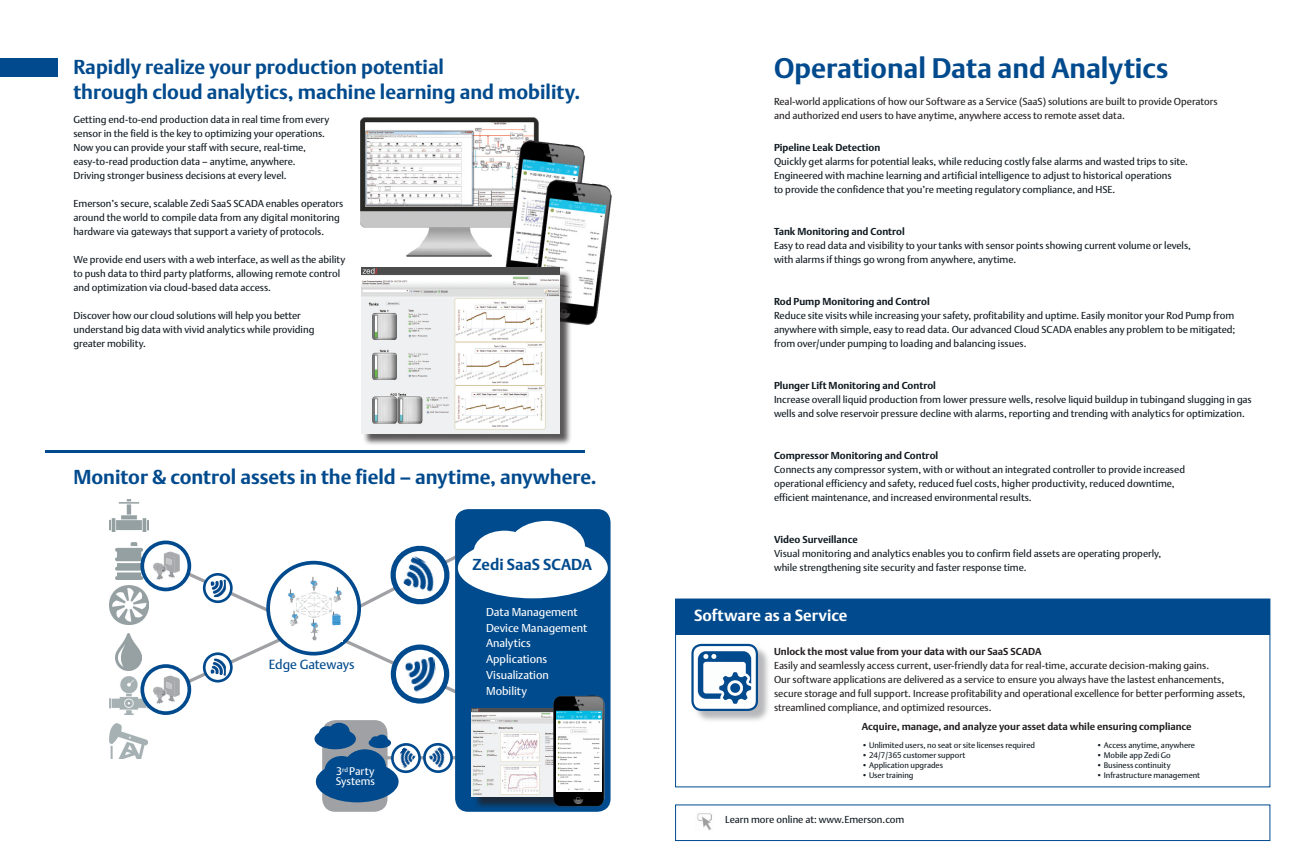
<style>
.page{position:relative;width:1296px;height:864px;background:#fff}
.page>*{position:absolute;margin:0;border:0;box-sizing:border-box;transform-origin:0 0}
.t1{font:700 28px "DTL Argo ST";color:#004a8d}
.t2{font:700 20px "DTL Argo ST";color:#004a8d}
.t3{font:700 16px "DTL Argo ST";color:#fff}
.t4{font:700 15.7px "DTL Argo ST";color:#004a8d}
.t5{font:13.1px "DTL Argo T";letter-spacing:-.005em;color:#004a8d}
.t6{font:11.4px "DTL Argo T";color:#fff}
.t7{font:10.9px "DTL Argo T";color:#fff}
.t8{font:10px/14px "DTL Argo T";color:#101a21}
.t9{font:10px/14px "DTL Argo T";color:#231f20}
.t10{font:700 10px "DTL Argo ST";color:#101a21}
.t11{font:700 10px "DTL Argo ST";color:#231f20}
.t12{font:8px "DTL Argo T";color:#101a21}
</style>
<div class="page">
<img style="left:110px;top:499px;width:38px;height:33px">
<img style="left:110px;top:585px;width:38px;height:40px">
<img style="left:116px;top:542px;width:26px;height:37px">
<img style="left:110px;top:676px;width:38px;height:38px">
<img style="left:110px;top:723px;width:38px;height:35px">
<img style="left:116px;top:634px;width:26px;height:37px">
<img style="left:361px;top:118px;width:251px;height:208px">
<svg style="left:142px;top:666px;width:47px;height:47px"></svg>
<div style="left:140px;top:664px;width:51px;height:51px;border:4px solid #004a8d;border-radius:50%"></div>
<hr style="left:380px;top:756px;width:80px;height:3px;background:#a0a1a5">
<div style="left:322px;top:720px;width:66px;height:92px;background:#a0a1a5;border-radius:13px"></div>
<div style="left:316px;top:761px;width:83px;height:41px;background:#004a8d;border-radius:50%"></div>
<div style="left:325px;top:756px;width:34px;height:29px;background:#004a8d;border-radius:50%"></div>
<div style="left:344px;top:749px;width:42px;height:36px;background:#004a8d;border-radius:50%"></div>
<div style="left:315px;top:729px;width:41px;height:20px;background:#004a8d;border-radius:50%"></div>
<div style="left:319px;top:726px;width:17px;height:14px;background:#004a8d;border-radius:50%"></div>
<div style="left:329px;top:723px;width:21px;height:17px;background:#004a8d;border-radius:50%"></div>
<div style="left:369px;top:738px;width:22px;height:10px;background:#004a8d;border-radius:50%"></div>
<div style="left:371px;top:736px;width:9px;height:8px;background:#004a8d;border-radius:50%"></div>
<div style="left:376px;top:735px;width:12px;height:9px;background:#004a8d;border-radius:50%"></div>
<svg style="left:390px;top:743px;width:64px;height:31px"></svg>
<img style="left:394px;top:747px;width:22px;height:23px">
<div style="left:675px;top:599px;width:594px;height:36px;background:#004a8d"></div>
<div style="left:0;top:58px;width:57px;height:19px;background:#004a8d"></div>
<hr style="left:45px;top:450px;width:540px;height:3px;background:#004a8d">
<div style="left:675px;top:804px;width:595px;height:37px;border:1px solid #004a8d"></div>
<img style="left:697px;top:813px;width:15px;height:17px">
<div style="left:693px;top:645px;width:77px;height:78px;background:#a0a1a5;opacity:.75"></div>
<div style="left:693px;top:645px;width:64px;height:65px;background:#fff;border-radius:9px"></div>
<div style="left:691px;top:644px;width:67px;height:67px;border:2px solid #004a8d;border-radius:9px"></div>
<img style="left:698px;top:651px;width:53px;height:53px">
<div style="left:455px;top:509px;width:156px;height:303px;background:#004b8d;border-radius:13px"></div>
<div style="left:458px;top:538px;width:150px;height:60px;background:#fff;border-radius:50%"></div>
<div style="left:474px;top:531px;width:61px;height:41px;background:#fff;border-radius:50%"></div>
<div style="left:509px;top:521px;width:76px;height:51px;background:#fff;border-radius:50%"></div>
<svg style="left:142px;top:542px;width:47px;height:47px"></svg>
<div style="left:140px;top:541px;width:51px;height:50px;border:4px solid #004a8d;border-radius:50%"></div>
<img style="left:152px;top:551px;width:16px;height:28px">
<svg style="left:168px;top:538px;width:304px;height:163px"></svg>
<img style="left:399px;top:555px;width:44px;height:42px">
<svg style="left:393px;top:647px;width:54px;height:54px"></svg>
<div style="left:391px;top:644px;width:59px;height:60px;border:5px solid #004a8d;border-radius:50%"></div>
<img style="left:405px;top:657px;width:32px;height:36px">
<div style="left:473px;top:710px;width:107px;height:99px;background:#231f20;opacity:.75"></div>
<img style="left:472px;top:709px;width:81px;height:88px">
<img style="left:553px;top:696px;width:51px;height:110px">
<img style="left:556px;top:711px;width:46px;height:81px">
<div style="left:363px;top:269px;width:209px;height:177px;background:#231f20;opacity:.75"></div>
<img style="left:361px;top:267px;width:199px;height:167px">
<div style="left:675px;top:599px;width:595px;height:188px;border:1px solid #004a8d"></div>
<img style="left:152px;top:675px;width:28px;height:29px">
<p class="t2" style="left:73px;top:55px;width:372px">Rapidly realize your production potential</p>
<p class="t2" style="left:73px;top:80px;width:508px">through cloud analytics, machine learning and mobility.</p>
<p class="t8" style="left:73px;top:112px;width:258px">Getting end-to-end production data in real time from every sensor in the field is the key to optimizing your operations.</p>
<p class="t8" style="left:73px;top:140px;width:234px">Now you can provide your staff with secure, real-time,</p>
<p class="t8" style="left:73px;top:154px;width:224px">easy-to-read production data – anytime, anywhere.</p>
<p class="t8" style="left:73px;top:168px;width:215px">Driving stronger business decisions at every level.</p>
<p class="t8" style="left:73px;top:196px;width:271px">Emerson’s secure, scalable Zedi SaaS SCADA enables operators around the world to compile data from any digital monitoring hardware via gateways that support a variety of protocols.</p>
<p class="t8" style="left:73px;top:252px;width:274px">We provide end users with a web interface, as well as the ability to push data to third party platforms, allowing remote control and optimization via cloud-based data access.</p>
<p class="t8" style="left:73px;top:308px;width:229px">Discover how our cloud solutions will help you better</p>
<p class="t8" style="left:73px;top:322px;width:242px">understand big data with vivid analytics while providing</p>
<p class="t8" style="left:73px;top:336px;width:74px">greater mobility.</p>
<p class="t2" style="left:73px;top:465px;width:525px">Monitor &amp; control assets in the field – anytime, anywhere.</p>
<p class="t5" style="left:269px;top:657px;width:87px">Edge Gateways</p>
<p class="t7" style="left:336px;top:765px;width:40px">3<sup>rd</sup> Party</p>
<p class="t7" style="left:336px;top:775px;width:41px">Systems</p>
<p class="t4" style="left:473px;top:556px;width:121px">Zedi SaaS SCADA</p>
<p class="t6" style="left:486px;top:605px;width:93px">Data Management</p>
<p class="t6" style="left:486px;top:621px;width:103px">Device Management</p>
<p class="t6" style="left:486px;top:637px;width:46px">Analytics</p>
<p class="t6" style="left:486px;top:652px;width:63px">Applications</p>
<p class="t6" style="left:486px;top:668px;width:64px">Visualization</p>
<p class="t6" style="left:486px;top:684px;width:43px">Mobility</p>
<p class="t1" style="left:774px;top:52px;width:396px">Operational Data and Analytics</p>
<p class="t9" style="left:774px;top:95px;width:445px">Real-world applications of how our Software as a Service (SaaS) solutions are built to provide Operators</p>
<p class="t9" style="left:774px;top:109px;width:352px">and authorized end users to have anytime, anywhere access to remote asset data.</p>
<p class="t10" style="left:774px;top:141px;width:108px">Pipeline Leak Detection</p>
<p class="t8" style="left:774px;top:154px;width:415px">Quickly get alarms for potential leaks, while reducing costly false alarms and wasted trips to site.</p>
<p class="t8" style="left:774px;top:168px;width:399px">Engineered with machine learning and artificial intelligence to adjust to historical operations</p>
<p class="t8" style="left:774px;top:182px;width:343px">to provide the confidence that you’re meeting regulatory compliance, and HSE.</p>
<p class="t10" style="left:774px;top:225px;width:132px">Tank Monitoring and Control</p>
<p class="t8" style="left:774px;top:238px;width:419px">Easy to read data and visibility to your tanks with sensor points showing current volume or levels,</p>
<p class="t8" style="left:774px;top:252px;width:244px">with alarms if things go wrong from anywhere, anytime.</p>
<p class="t10" style="left:774px;top:295px;width:157px">Rod Pump Monitoring and Control</p>
<p class="t8" style="left:774px;top:308px;width:462px">Reduce site visits while increasing your safety, profitability and uptime. Easily monitor your Rod Pump from</p>
<p class="t8" style="left:774px;top:322px;width:463px">anywhere with simple, easy to read data. Our advanced Cloud SCADA enables any problem to be mitigated;</p>
<p class="t8" style="left:774px;top:336px;width:254px">from over/under pumping to loading and balancing issues.</p>
<p class="t10" style="left:774px;top:379px;width:164px">Plunger Lift Monitoring and Control</p>
<p class="t8" style="left:774px;top:392px;width:479px">Increase overall liquid production from lower pressure wells, resolve liquid buildup in tubingand slugging in gas wells and solve reservoir pressure decline with alarms, reporting and trending with analytics for optimization.</p>
<p class="t10" style="left:774px;top:449px;width:166px">Compressor Monitoring and Control</p>
<p class="t8" style="left:774px;top:462px;width:413px">Connects any compressor system, with or without an integrated controller to provide increased</p>
<p class="t8" style="left:774px;top:476px;width:402px">operational efficiency and safety, reduced fuel costs, higher productivity, reduced downtime,</p>
<p class="t8" style="left:774px;top:490px;width:259px">efficient maintenance, and increased environmental results.</p>
<p class="t10" style="left:774px;top:533px;width:85px">Video Surveillance</p>
<p class="t8" style="left:774px;top:546px;width:389px">Visual monitoring and analytics enables you to confirm field assets are operating properly,</p>
<p class="t8" style="left:774px;top:560px;width:254px">while strengthening site security and faster response time.</p>
<p class="t3" style="left:694px;top:605px;width:155px">Software as a Service</p>
<p class="t11" style="left:774px;top:646px;width:269px">Unlock the most value from your data with our SaaS SCADA</p>
<p class="t9" style="left:774px;top:659px;width:437px">Easily and seamlessly access current, user-friendly data for real-time, accurate decision-making gains.</p>
<p class="t9" style="left:774px;top:673px;width:452px">Our software applications are delivered as a service to ensure you always have the lastest enhancements,</p>
<p class="t9" style="left:774px;top:687px;width:473px">secure storage and full support. Increase profitability and operational excellence for better performing assets, streamlined compliance, and optimized resources.</p>
<p class="t11" style="left:862px;top:720px;width:331px">Acquire, manage, and analyze your asset data while ensuring compliance</p>
<p class="t12" style="left:862px;top:741px;width:175px">• Unlimited users, no seat or site licenses required</p>
<p class="t12" style="left:862px;top:751px;width:105px">• 24/7/365 customer support</p>
<p class="t12" style="left:862px;top:761px;width:83px">• Application upgrades</p>
<p class="t12" style="left:862px;top:771px;width:53px">• User training</p>
<p class="t8" style="left:725px;top:812px;width:181px">Learn more online at: www.Emerson.com</p>
<p class="t12" style="left:1097px;top:741px;width:100px">• Access anytime, anywhere</p>
<p class="t12" style="left:1097px;top:751px;width:76px">• Mobile app Zedi Go</p>
<p class="t12" style="left:1097px;top:761px;width:76px">• Business continuity</p>
<p class="t12" style="left:1097px;top:771px;width:105px">• Infrastructure management</p>
</div>
